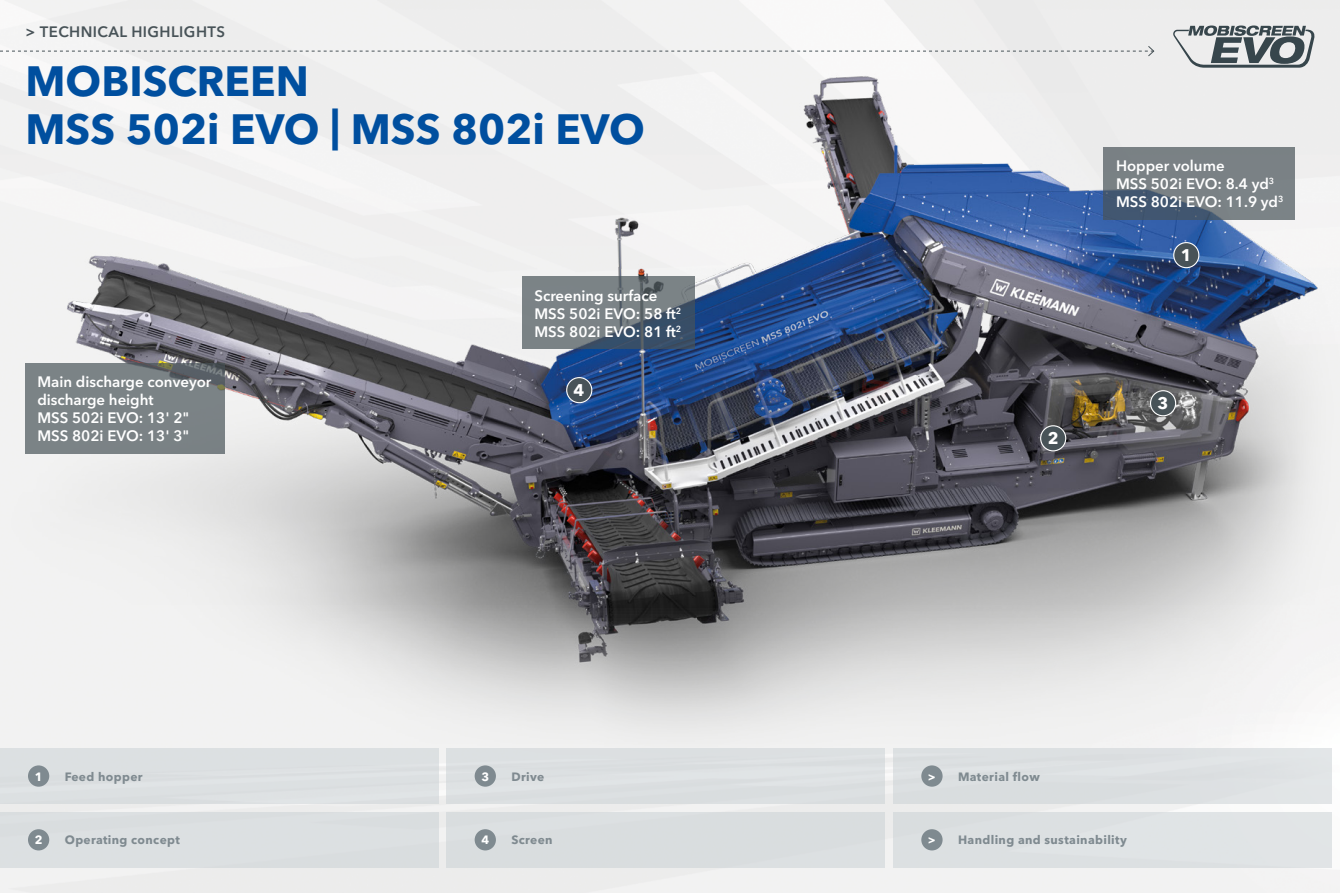
<style>
.page{position:relative;width:1340px;height:893px;background:#fff}
.page>*{position:absolute;margin:0;border:0;box-sizing:border-box;transform-origin:0 0}
.t1{font:700 42px/48px "Avenir Next LT Pro";color:#004f9f}
.t2{font:700 16.8px "Avenir Next LT Pro";color:#fff}
.t3{font:600 15px/18px "Avenir Next LT Pro";color:#fff}
.t4{font:600 15px "Avenir Next LT Pro";letter-spacing:.03em;color:#485358}
.t5{font:700 12px "Avenir Next LT Pro";letter-spacing:.03em;color:#7f8a90}
.t6{font:700 12px "Avenir Next LT Pro";color:#fff}
.s1{color:#fff}
</style>
<div class="page">
<img style="left:0;top:46px;width:1339px;height:796px">
<div style="left:1150px;top:391px;width:25px;height:25px;background:#485358;border-radius:50%"></div>
<div style="left:1149px;top:390px;width:27px;height:26px;border:1px solid #fff;border-radius:50%"></div>
<div style="left:1040px;top:426px;width:25px;height:25px;background:#485358;border-radius:50%"></div>
<div style="left:1040px;top:425px;width:26px;height:26px;border:1px solid #fff;border-radius:50%"></div>
<div style="left:1173px;top:243px;width:25px;height:25px;background:#485358;border-radius:50%"></div>
<div style="left:1173px;top:242px;width:26px;height:26px;border:1px solid #fff;border-radius:50%"></div>
<div style="left:566px;top:378px;width:26px;height:25px;background:#485358;border-radius:50%"></div>
<div style="left:566px;top:377px;width:26px;height:26px;border:1px solid #fff;border-radius:50%"></div>
<svg style="left:0;top:45px;width:1154px;height:12px"></svg>
<svg style="left:1173px;top:26px;width:141px;height:42px;background:#979ea1"></svg>
<div style="left:893px;top:748px;width:438px;height:56px;background:#dce0e2"></div>
<div style="left:921px;top:765px;width:21px;height:22px;background:#7f8a90;border-radius:50%"></div>
<div style="left:893px;top:812px;width:438px;height:55px;background:#e0e4e5"></div>
<div style="left:921px;top:829px;width:21px;height:21px;background:#7f8a90;border-radius:50%"></div>
<div style="left:0;top:812px;width:438px;height:55px;background:#dce0e1"></div>
<div style="left:28px;top:829px;width:21px;height:21px;background:#7f8a90;border-radius:50%"></div>
<div style="left:446px;top:748px;width:438px;height:56px;background:#dce0e1"></div>
<div style="left:474px;top:765px;width:22px;height:22px;background:#7f8a90;border-radius:50%"></div>
<div style="left:0;top:748px;width:438px;height:56px;background:#dce0e2"></div>
<div style="left:28px;top:765px;width:21px;height:22px;background:#7f8a90;border-radius:50%"></div>
<div style="left:446px;top:812px;width:438px;height:55px;background:#d9dddf"></div>
<div style="left:474px;top:829px;width:22px;height:21px;background:#7f8a90;border-radius:50%"></div>
<div style="left:26px;top:363px;width:199px;height:90px;background:#7b8386"></div>
<svg style="left:521px;top:277px;width:173px;height:72px;background:#6a757d"></svg>
<svg style="left:1103px;top:147px;width:191px;height:73px;background:#6f7981"></svg>
<p class="t4" style="left:26px;top:22px;width:201px">&gt; TECHNICAL HIGHLIGHTS</p>
<h1 class="t1" style="left:26px;top:57px;width:621px">MOBISCREEN<br>MSS 502i EVO | MSS 802i EVO</h1>
<p class="t3" style="left:37px;top:373px;width:175px">Main discharge conveyor discharge height<br>MSS 502i EVO: 13' 2"<br>MSS 802i EVO: 13' 3"</p>
<p class="t3" style="left:534px;top:286px;width:148px">Screening surface<br>MSS 502i EVO: 58 ft<sup>2<br></sup>MSS 802i EVO: 81 ft<sup>2</sup></p>
<p class="t2" style="left:573px;top:380px;width:12px">4</p>
<p class="t6" style="left:35px;top:769px;width:9px">1</p>
<p class="t5" style="left:65px;top:769px;width:79px">Feed hopper</p>
<p class="t6" style="left:481px;top:769px;width:9px">3</p>
<p class="t5" style="left:511px;top:769px;width:34px">Drive</p>
<p class="t2" style="left:1047px;top:428px;width:12px">2</p>
<p class="t3" style="left:1116px;top:157px;width:169px">Hopper volume<br>MSS 502i EVO: 8.4 yd<sup>3<br></sup>MSS 802i EVO: 11.9 yd<sup>3</sup></p>
<p class="t2" style="left:1180px;top:245px;width:12px">1</p>
<p class="t2" style="left:1157px;top:393px;width:12px">3</p>
<p class="t5" style="left:927px;top:769px;width:113px"><span class="s1">&gt;</span> Material flow</p>
<p class="t6" style="left:35px;top:833px;width:9px">2</p>
<p class="t5" style="left:65px;top:833px;width:117px">Operating concept</p>
<p class="t5" style="left:927px;top:833px;width:200px"><span class="s1">&gt;</span> Handling and sustainability</p>
<p class="t6" style="left:481px;top:833px;width:9px">4</p>
<p class="t5" style="left:511px;top:833px;width:43px">Screen</p>
</div>
